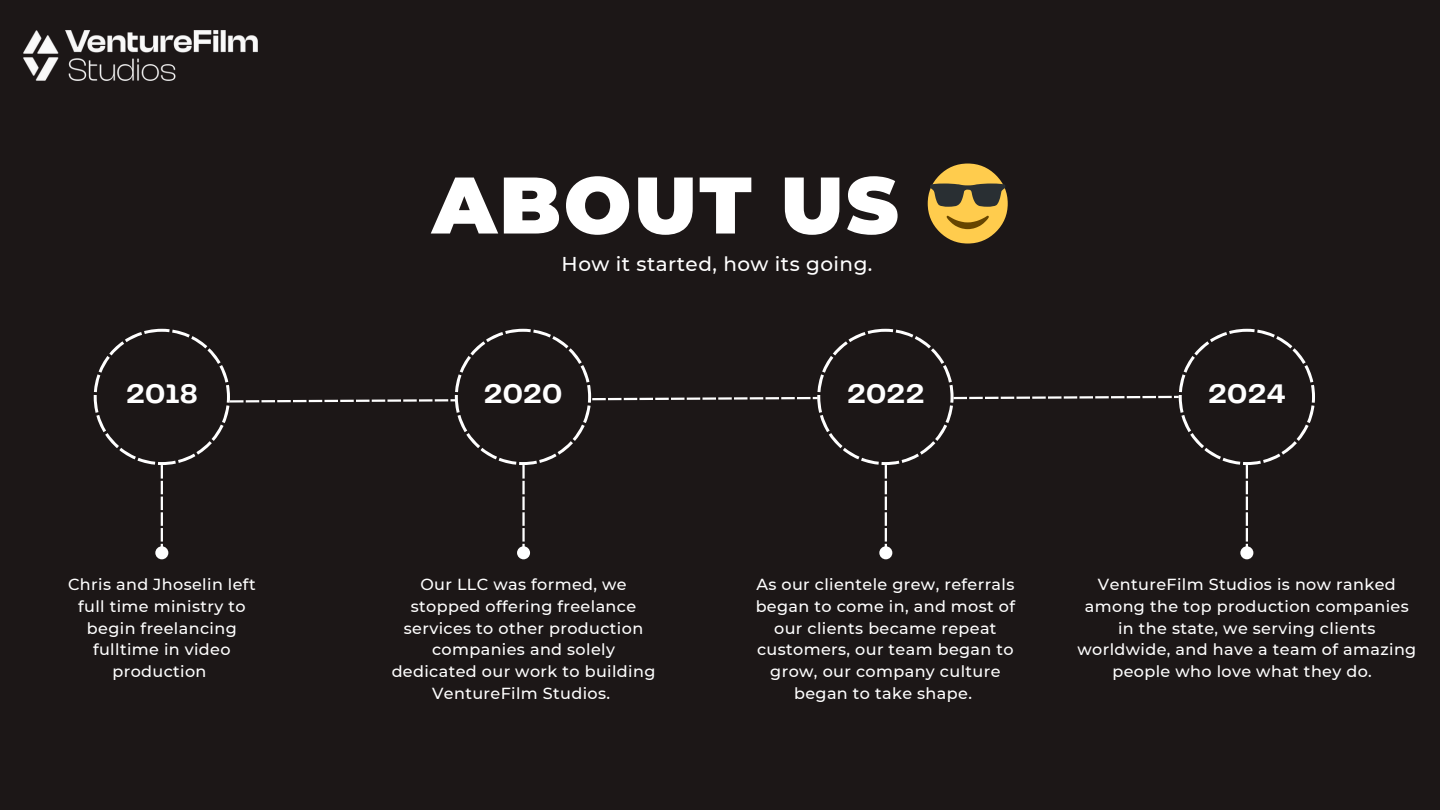
<style>
.page{position:relative;width:1440px;height:810px;background:#1c1717}
.page>*{position:absolute;margin:0;border:0;box-sizing:border-box;transform-origin:0 0}
.t1{font:900 80px "Montserrat";letter-spacing:.03em;color:#fff}
.t2{font:700 28px "Telegraf";color:#fff}
.t3{font:500 20px "Montserrat";letter-spacing:.025em;color:#fff}
.t4{font:500 16px/21.8px "Montserrat";letter-spacing:.025em;color:#fff;text-align:center}
</style>
<div class="page">
<hr style="left:718px;top:397px;width:14px;height:3px;background:#fff">
<hr style="left:734px;top:397px;width:14px;height:3px;background:#fff">
<hr style="left:1032px;top:396px;width:14px;height:3px;background:#fff">
<hr style="left:1048px;top:396px;width:14px;height:3px;background:#fff">
<svg style="left:1064px;top:396px;width:13px;height:3px"></svg>
<hr style="left:1079px;top:396px;width:14px;height:3px;background:#fff">
<svg style="left:1095px;top:329px;width:220px;height:218px"></svg>
<div style="left:1240px;top:546px;width:13px;height:13px;background:#fff;border-radius:50%"></div>
<hr style="left:230px;top:400px;width:14px;height:3px;background:#fff">
<svg style="left:246px;top:400px;width:139px;height:2px"></svg>
<hr style="left:387px;top:399px;width:14px;height:3px;background:#fff">
<hr style="left:403px;top:399px;width:14px;height:3px;background:#fff">
<hr style="left:419px;top:399px;width:14px;height:3px;background:#fff">
<svg style="left:435px;top:329px;width:281px;height:136px"></svg>
<svg style="left:750px;top:329px;width:280px;height:218px"></svg>
<div style="left:879px;top:546px;width:13px;height:13px;background:#fff;border-radius:50%"></div>
<hr style="left:522px;top:465px;width:3px;height:14px;background:#fff">
<svg style="left:522px;top:481px;width:3px;height:29px"></svg>
<hr style="left:522px;top:512px;width:3px;height:14px;background:#fff">
<hr style="left:522px;top:528px;width:3px;height:14px;background:#fff">
<div style="left:517px;top:546px;width:13px;height:13px;background:#fff;border-radius:50%"></div>
<svg style="left:94px;top:329px;width:136px;height:218px"></svg>
<div style="left:155px;top:546px;width:13px;height:13px;background:#fff;border-radius:50%"></div>
<img style="left:24px;top:31px;width:234px;height:50px">
<p class="t1" style="left:432px;top:156px;width:468px">ABOUT US</p>
<p class="t3" style="left:562px;top:252px;width:312px">How it started, how its going.</p>
<h2 class="t2" style="left:126px;top:382px;width:74px">2018</h2>
<h2 class="t2" style="left:483px;top:382px;width:81px">2020</h2>
<h1 class="t2" style="left:847px;top:382px;width:80px">2022</h1>
<p class="t2" style="left:1208px;top:382px;width:79px">2024</p>
<h2 class="t4" style="left:68px;top:573px;width:189px">Chris and Jhoselin left full time ministry to begin freelancing fulltime in video production</h2>
<h2 class="t4" style="left:392px;top:573px;width:265px">Our LLC was formed, we stopped offering freelance services to other production companies and solely dedicated our work to building<br>VentureFilm Studios.</h2>
<p class="t4" style="left:756px;top:573px;width:261px">As our clientele grew, referrals began to come in, and most of our clients became repeat customers, our team began to grow, our company culture began to take shape.</p>
<p class="t4" style="left:1077px;top:573px;width:340px">VentureFilm Studios is now ranked among the top production companies in the state, we serving clients worldwide, and have a team of amazing people who love what they do.</p>
</div>
